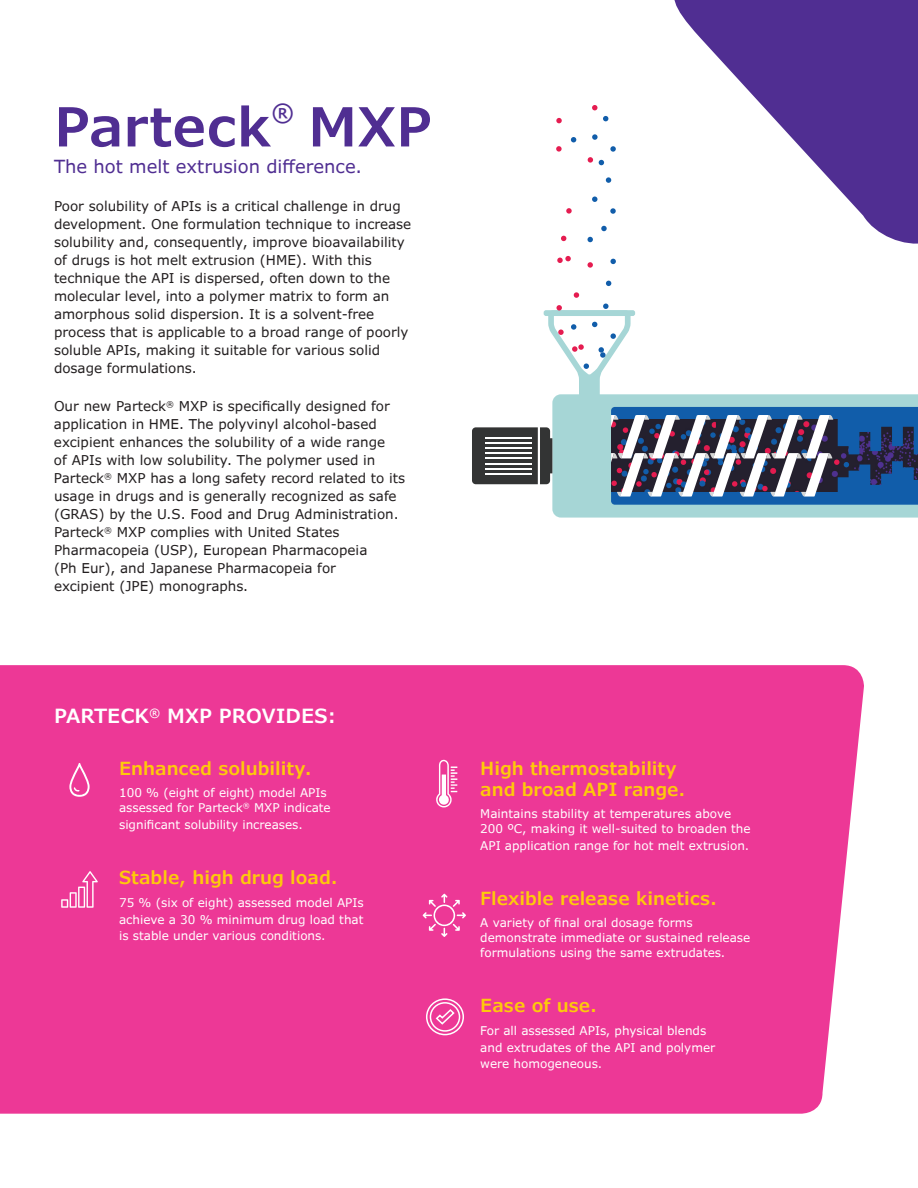
<style>
.page{position:relative;width:918px;height:1188px;background:#fff}
.page>*{position:absolute;margin:0;border:0;box-sizing:border-box;transform-origin:0 0}
.t1{font:600 54px "Verdana Pro";color:#502e92}
.t2{font:600 23.55px "Verdana Pro";color:#502e92}
.t3{font:600 19.5px "Verdana Pro";color:#fff}
.t4{font:600 18px/21px "Verdana Pro";color:#feca0a}
.t5{font:18px "Verdana Pro";color:#502e92}
.t6{font:13.5px/18px "Verdana Pro";color:#231f20}
.t7{font:12px/15px "Verdana Pro";color:#fff}
</style>
<div class="page">
<div style="left:0;top:665px;width:864px;height:449px;background:#ed3896"></div>
<svg style="left:61px;top:871px;width:37px;height:37px"></svg>
<svg style="left:423px;top:894px;width:43px;height:43px;background:#ef55a5"></svg>
<svg style="left:425px;top:998px;width:40px;height:38px;background:#f168af"></svg>
<svg style="left:436px;top:760px;width:21px;height:48px"></svg>
<svg style="left:674px;top:0;width:244px;height:244px;fill:#502e92"></svg>
<svg style="left:65px;top:759px;width:29px;height:42px"></svg>
<svg style="left:552px;top:394px;width:366px;height:124px;background:#a7d6d6"></svg>
<svg style="left:472px;top:427px;width:80px;height:57px"></svg>
<div style="left:544px;top:310px;width:91px;height:6px;background:#a6d6d6;border-radius:2px"></div>
<svg style="left:606px;top:281px;width:5px;height:5px"></svg>
<svg style="left:610px;top:259px;width:6px;height:5px"></svg>
<svg style="left:587px;top:237px;width:6px;height:5px"></svg>
<svg style="left:601px;top:226px;width:6px;height:5px"></svg>
<svg style="left:610px;top:208px;width:6px;height:6px"></svg>
<svg style="left:592px;top:197px;width:5px;height:5px"></svg>
<svg style="left:606px;top:177px;width:5px;height:6px"></svg>
<svg style="left:599px;top:160px;width:5px;height:5px"></svg>
<svg style="left:610px;top:146px;width:6px;height:6px"></svg>
<svg style="left:571px;top:137px;width:5px;height:5px"></svg>
<svg style="left:592px;top:134px;width:6px;height:6px"></svg>
<svg style="left:603px;top:116px;width:5px;height:5px"></svg>
<svg style="left:592px;top:105px;width:5px;height:5px"></svg>
<svg style="left:556px;top:118px;width:6px;height:5px"></svg>
<svg style="left:556px;top:146px;width:6px;height:6px"></svg>
<svg style="left:588px;top:157px;width:5px;height:6px"></svg>
<svg style="left:566px;top:208px;width:6px;height:6px"></svg>
<svg style="left:561px;top:236px;width:5px;height:5px"></svg>
<svg style="left:557px;top:256px;width:14px;height:7px"></svg>
<svg style="left:587px;top:262px;width:6px;height:6px"></svg>
<svg style="left:574px;top:292px;width:5px;height:6px"></svg>
<svg style="left:548px;top:304px;width:83px;height:97px"></svg>
<svg style="left:611px;top:407px;width:307px;height:98px"></svg>
<h1 class="t1" style="left:54px;top:92px;width:219px">Parteck</h1>
<h2 class="t2" style="left:271px;top:97px;width:25px">®</h2>
<h1 class="t1" style="left:308px;top:92px;width:126px">MXP</h1>
<h3 class="t5" style="left:54px;top:155px;width:310px">The hot melt extrusion difference.</h3>
<p class="t6" style="left:54px;top:197px;width:359px">Poor solubility of APIs is a critical challenge in drug development. One formulation technique to increase solubility and, consequently, improve bioavailability of drugs is hot melt extrusion (HME). With this technique the API is dispersed, often down to the molecular level, into a polymer matrix to form an amorphous solid dispersion. It is a solvent-free process that is applicable to a broad range of poorly soluble APIs, making it suitable for various solid dosage formulations.</p>
<p class="t6" style="left:54px;top:397px;width:353px">Our new Parteck<sup>®</sup> MXP is specifically designed for application in HME. The polyvinyl alcohol-based excipient enhances the solubility of a wide range<br>of APIs with low solubility. The polymer used in Parteck<sup>®</sup> MXP has a long safety record related to its usage in drugs and is generally recognized as safe (GRAS) by the U.S. Food and Drug Administration.<br>Parteck<sup>®</sup> MXP complies with United States Pharmacopeia (USP), European Pharmacopeia<br>(Ph Eur), and Japanese Pharmacopeia for<br>excipient (JPE) monographs.</p>
<h3 class="t3" style="left:54px;top:704px;width:283px">PARTECK<sup>®</sup> MXP PROVIDES:</h3>
<h3 class="t4" style="left:119px;top:758px;width:194px">Enhanced solubility.</h3>
<p class="t7" style="left:119px;top:785px;width:213px">100 % (eight of eight) model APIs assessed for Parteck<sup>®</sup> MXP indicate</p>
<p class="t7" style="left:119px;top:817px;width:185px">significant solubility increases.</p>
<h3 class="t4" style="left:119px;top:867px;width:220px">Stable, high drug load.</h3>
<p class="t7" style="left:119px;top:895px;width:246px;line-height:16.5px;text-align:justify">75 % (six of eight) assessed model APIs achieve a 30 % minimum drug load that is stable under various conditions.</p>
<h3 class="t4" style="left:480px;top:758px;width:207px">High thermostability and broad API range.</h3>
<p class="t7" style="left:480px;top:806px;width:272px">Maintains stability at temperatures above<br>200 ºC, making it well-suited to broaden the</p>
<p class="t7" style="left:480px;top:838px;width:271px">API application range for hot melt extrusion.</p>
<h3 class="t4" style="left:480px;top:888px;width:238px">Flexible release kinetics.</h3>
<p class="t7" style="left:480px;top:915px;width:272px">A variety of final oral dosage forms demonstrate immediate or sustained release formulations using the same extrudates.</p>
<h3 class="t4" style="left:480px;top:995px;width:118px">Ease of use.</h3>
<p class="t7" style="left:480px;top:1023px;width:237px;line-height:16.5px">For all assessed APIs, physical blends and extrudates of the API and polymer were homogeneous.</p>
</div>
